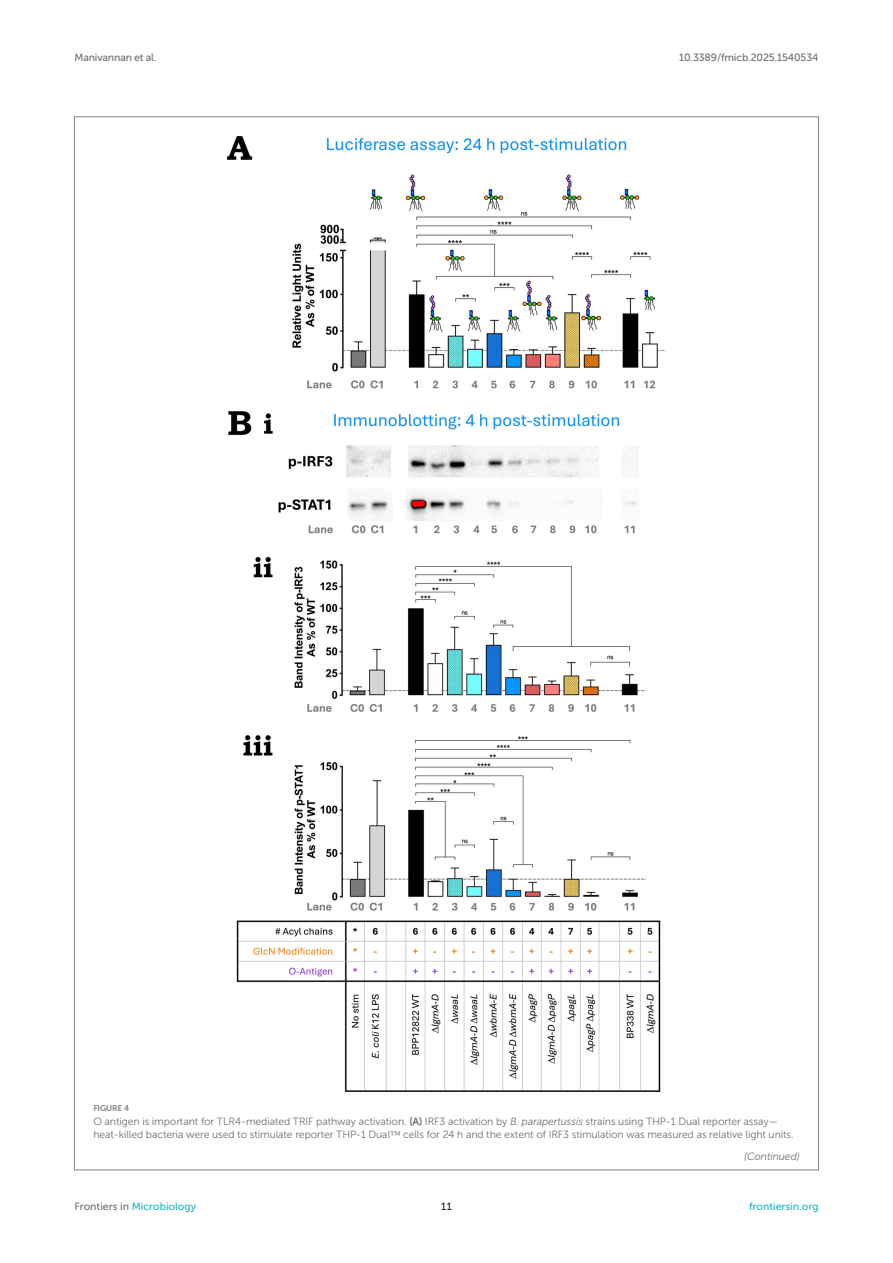
<style>
.page{position:relative;width:893px;height:1263px;background:#fff}
.page>*{position:absolute;margin:0;border:0;box-sizing:border-box;transform-origin:0 0}
.FIG_LEG{font:10.5px/13.5px "Museo Sans 300";letter-spacing:-.01em;color:#706f70}
.t1{font:10.5px "Museo Sans 500";letter-spacing:-.015em;color:#706f70}
.t2{font:10.5px "Museo Sans 500";color:#1db5c3}
.FIG_Continued{font:italic 10.5px "Museo Sans 300";letter-spacing:-.01em;color:#706f70}
.t3{font:10.5px "Museo Sans 500";color:#1b1c1b}
.FIG_HD{font:8.25px "Museo Sans 700";letter-spacing:-.01em;color:#7e7f7f}
.s1{font-family:"Museo Sans 700"}
.s2{font-style:italic}
.s3{font-family:"STIX"}
.s4{color:#706f70}
</style>
<div class="page">
<img style="left:227px;top:136px;width:439px;height:956px">
<p class="t1" style="left:74px;top:51px;width:84px">Manivannan et al.</p>
<p class="t1" style="left:679px;top:51px;width:141px">10.3389/fmicb.2025.1540534</p>
<p class="FIG_HD" style="left:93px;top:1104px;width:37px">FIGURE 4</p>
<p class="FIG_LEG" style="left:93px;top:1114px;width:702px">O antigen is important for TLR4-mediated TRIF pathway activation. <span class="s1">(A)</span> IRF3 activation by <span class="s2">B. parapertussis</span> strains using THP-1 Dual reporter assay— heat-killed bacteria were used to stimulate reporter THP-1 Dual<span class="s3">™</span> cells for 24 h and the extent of IRF3 stimulation was measured as relative light units.</p>
<p class="FIG_Continued" style="left:744px;top:1150px;width:57px">(Continued)</p>
<p class="t2" style="left:74px;top:1200px;width:123px"><span class="s4">Frontiers in</span> Microbiology</p>
<p class="t3" style="left:441px;top:1200px;width:12px">11</p>
<p class="t2" style="left:749px;top:1200px;width:71px">frontiersin.org</p>
</div>
